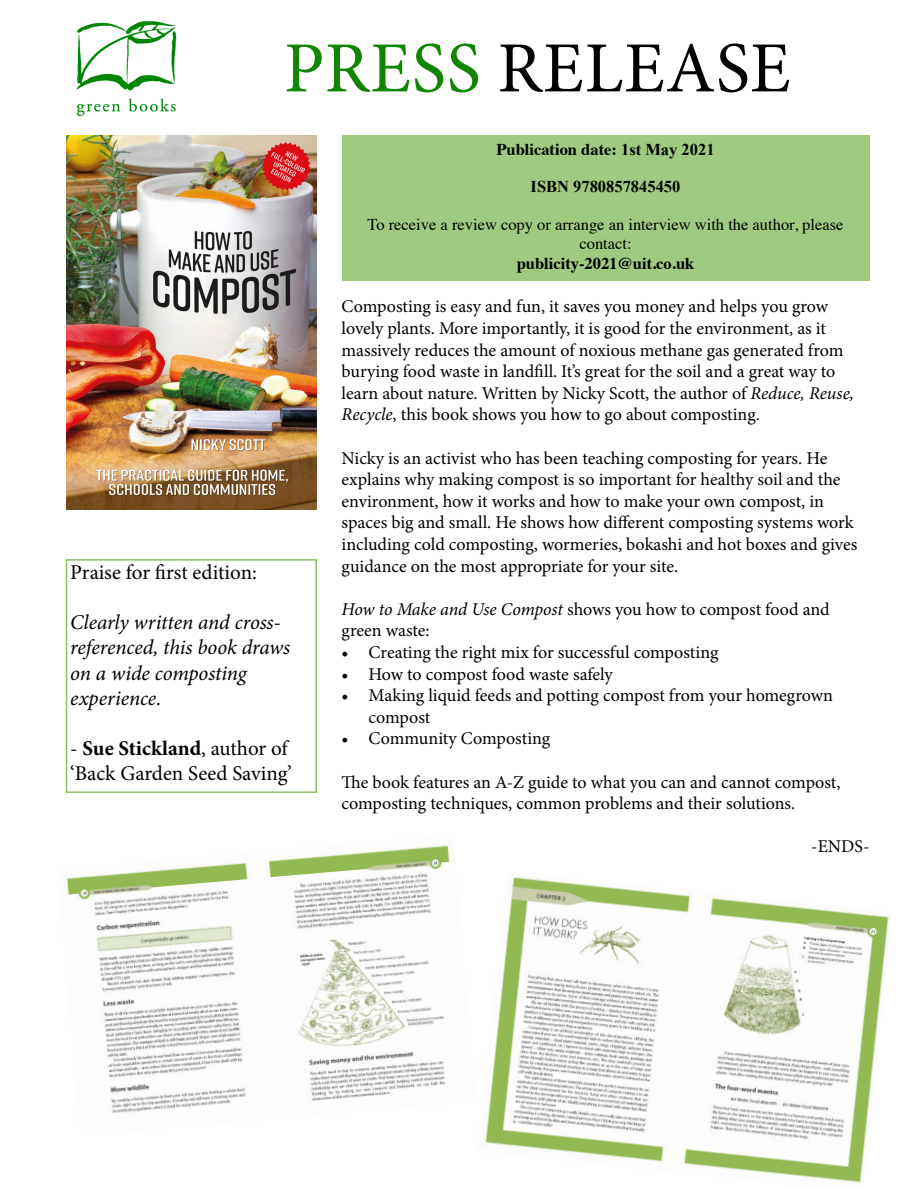
<style>
.page{position:relative;width:918px;height:1188px;background:#fff}
.page>*{position:absolute;margin:0;border:0;box-sizing:border-box;transform-origin:0 0}
.t1{font:72px "Minion Pro";letter-spacing:.01em;color:#000}
.t2{font:italic 21px/25.2px "Minion Pro";letter-spacing:-.005em;color:#000}
.t3{font:21px/25.2px "Minion Pro";color:#000}
.t4{font:18px/21.6px "Minion Pro";letter-spacing:-.005em;color:#000}
.t5{font:16.5px/19.8px "Times";color:#000;text-align:center}
.t6{font:700 16.5px "Times";color:#000}
.t7{font:700 16.5px "Times New Roman";color:#000}
.s1{color:#108500}
.s2{font-weight:700}
.s3{font-family:"Times New Roman"}
.s4{font-style:italic}
</style>
<div class="page">
<img style="left:67px;top:135px;width:249px;height:374px">
<img style="left:76px;top:21px;width:101px;height:95px">
<div style="left:342px;top:135px;width:527px;height:145px;background:#a0ca7f"></div>
<div style="left:66px;top:559px;width:251px;height:234px;border:2px solid #8bbf63"></div>
<img style="left:66px;top:845px;width:384px;height:268px">
<img style="left:485px;top:877px;width:404px;height:306px">
<p class="t1" style="left:284px;top:20px;width:508px"><span class="s1">PRESS</span> RELEASE</p>
<p class="t3" style="left:70px;top:560px;width:188px">Praise for first edition:</p>
<p class="t2" style="left:70px;top:610px;width:222px">Clearly written and cross&shy;referenced, this book draws on a wide composting experience.</p>
<p class="t3" style="left:70px;top:736px;width:223px">- <span class="s2">Sue Stickland</span>, author of ‘Back Garden Seed Saving’</p>
<p class="t6" style="left:496px;top:134px;width:220px">Publication date: <span class="s3">1st May 2021</span></p>
<p class="t7" style="left:531px;top:175px;width:151px">ISBN 9780857845450</p>
<p class="t5" style="left:368px;top:213px;width:477px">To receive a review copy or arrange an interview with the author, please contact:<br><span class="s2">publicity-2021@uit.co.uk</span></p>
<p class="t4" style="left:342px;top:296px;width:514px">Composting is easy and fun, it saves you money and helps you grow lovely plants. More importantly, it is good for the environment, as it massively reduces the amount of noxious methane gas generated from burying food waste in landfill. It’s great for the soil and a great way to learn about nature. Written by Nicky Scott, the author of <span class="s4">Reduce, Reuse, Recycle</span>, this book shows you how to go about composting.</p>
<p class="t4" style="left:342px;top:447px;width:517px">Nicky is an activist who has been teaching composting for years. He explains why making compost is so important for healthy soil and the environment, how it works and how to make your own compost, in spaces big and small. He shows how different composting systems work including cold composting, wormeries, bokashi and hot boxes and gives guidance on the most appropriate for your site.</p>
<p class="t4" style="left:342px;top:598px;width:490px"><span class="s4">How to Make and Use Compost</span> shows you how to compost food and green waste:</p>
<p class="t4" style="left:342px;top:642px;width:378px">• Creating the right mix for successful composting</p>
<p class="t4" style="left:342px;top:663px;width:273px">• How to compost food waste safely</p>
<p class="t4" style="left:369px;top:685px;width:466px;text-indent:-27px">• Making liquid feeds and potting compost from your homegrown compost</p>
<p class="t4" style="left:342px;top:728px;width:210px">• Community Composting</p>
<p class="t4" style="left:342px;top:771px;width:500px">The book features an A-Z guide to what you can and cannot compost, composting techniques, common problems and their solutions.</p>
<p class="t4" style="left:811px;top:836px;width:60px">-ENDS-</p>
</div>
